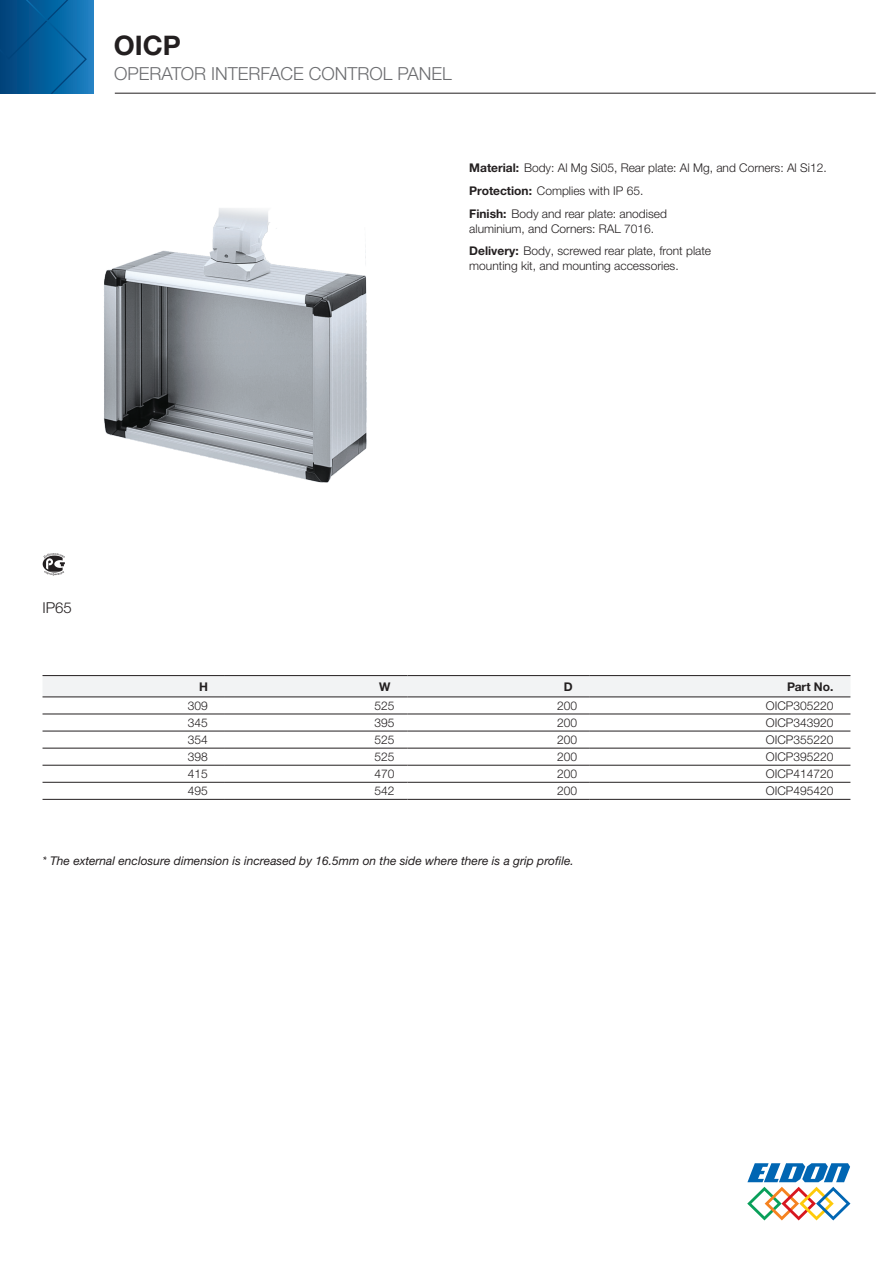
<style>
.page{position:relative;width:893px;height:1263px;background:#fff}
.page>*{position:absolute;margin:0;border:0;box-sizing:border-box;transform-origin:0 0}
.t1{font:700 27px "Helvetica Neue LTW1 G";color:#231f20}
.t2{font:300 18px "Helvetica Neue LTW1 G";color:#6c6d70}
.t3{font:300 15px "Helvetica Neue LTW1 G";color:#231f20}
.t4{font:300 12px/23px "Helvetica Neue LTW1 G";color:#231f20}
.t5{font:italic 12px "Helvetica Neue LTW1 G";color:#231f20}
.t6{font:700 12px "Helvetica Neue LTW1 G";color:#231f20}
.s1{font-weight:700}
</style>
<div class="page">
<svg style="left:747px;top:1163px;width:103px;height:57px"></svg>
<div style="left:0;top:0;width:93px;height:94px;background:#2380c2"></div>
<svg style="left:0;top:0;width:87px;height:94px"></svg>
<hr style="left:115px;top:93px;width:761px;height:1px;background:#231f20">
<svg style="left:43px;top:676px;width:807px;height:21px"></svg>
<hr style="left:43px;top:714px;width:182px;height:1px;background:#231f20">
<hr style="left:225px;top:714px;width:182px;height:1px;background:#231f20">
<hr style="left:407px;top:714px;width:183px;height:1px;background:#231f20">
<hr style="left:590px;top:714px;width:260px;height:1px;background:#231f20">
<hr style="left:43px;top:731px;width:182px;height:1px;background:#231f20">
<hr style="left:225px;top:731px;width:182px;height:1px;background:#231f20">
<hr style="left:407px;top:731px;width:183px;height:1px;background:#231f20">
<hr style="left:590px;top:731px;width:260px;height:1px;background:#231f20">
<hr style="left:43px;top:748px;width:182px;height:1px;background:#231f20">
<hr style="left:225px;top:748px;width:182px;height:1px;background:#231f20">
<hr style="left:407px;top:748px;width:183px;height:1px;background:#231f20">
<hr style="left:590px;top:748px;width:260px;height:1px;background:#231f20">
<hr style="left:43px;top:765px;width:182px;height:1px;background:#231f20">
<hr style="left:225px;top:765px;width:182px;height:1px;background:#231f20">
<hr style="left:407px;top:765px;width:183px;height:1px;background:#231f20">
<hr style="left:590px;top:765px;width:260px;height:1px;background:#231f20">
<hr style="left:43px;top:782px;width:182px;height:1px;background:#231f20">
<hr style="left:225px;top:782px;width:182px;height:1px;background:#231f20">
<hr style="left:407px;top:782px;width:183px;height:1px;background:#231f20">
<hr style="left:590px;top:782px;width:260px;height:1px;background:#231f20">
<hr style="left:43px;top:799px;width:182px;height:1px;background:#231f20">
<hr style="left:225px;top:799px;width:182px;height:1px;background:#231f20">
<hr style="left:407px;top:799px;width:183px;height:1px;background:#231f20">
<hr style="left:590px;top:799px;width:260px;height:1px;background:#231f20">
<hr style="left:43px;top:675px;width:182px;height:1px;background:#231f20">
<hr style="left:43px;top:697px;width:182px;height:1px;background:#231f20">
<hr style="left:225px;top:675px;width:182px;height:1px;background:#231f20">
<hr style="left:225px;top:697px;width:182px;height:1px;background:#231f20">
<hr style="left:407px;top:675px;width:183px;height:1px;background:#231f20">
<hr style="left:407px;top:697px;width:183px;height:1px;background:#231f20">
<hr style="left:590px;top:675px;width:260px;height:1px;background:#231f20">
<hr style="left:590px;top:697px;width:260px;height:1px;background:#231f20">
<img style="left:104px;top:208px;width:263px;height:275px">
<svg style="left:43px;top:553px;width:22px;height:23px"></svg>
<h1 class="t1" style="left:114px;top:29px;width:68px">OICP</h1>
<h2 class="t2" style="left:114px;top:63px;width:339px">Operator Interface Control Panel</h2>
<p class="t4" style="left:469px;top:156px;width:359px"><span class="s1">Material:</span> Body: Al Mg Si05, Rear plate: Al Mg, and Corners: Al Si12.<br><span class="s1">Protection:</span> Complies with IP 65.<br><span class="s1">Finish:</span> Body and rear plate: anodised</p>
<p class="t4" style="left:469px;top:217px;width:243px">aluminium, and Corners: RAL 7016.<br><span class="s1">Delivery:</span> Body, screwed rear plate, front plate</p>
<p class="t4" style="left:469px;top:254px;width:211px">mounting kit, and mounting accessories.</p>
<p class="t3" style="left:43px;top:599px;width:31px">IP65</p>
<p class="t6" style="left:199px;top:679px;width:10px">H</p>
<p class="t6" style="left:379px;top:679px;width:13px">W</p>
<p class="t6" style="left:564px;top:679px;width:10px">D</p>
<p class="t6" style="left:787px;top:679px;width:48px">Part No.</p>
<p class="t4" style="left:188px;top:694px;width:22px">309</p>
<p class="t4" style="left:375px;top:694px;width:22px">525</p>
<p class="t4" style="left:557px;top:694px;width:22px">200</p>
<p class="t4" style="left:766px;top:694px;width:69px">OICP305220</p>
<p class="t4" style="left:188px;top:711px;width:22px">345</p>
<p class="t4" style="left:375px;top:711px;width:22px">395</p>
<p class="t4" style="left:557px;top:711px;width:22px">200</p>
<p class="t4" style="left:766px;top:711px;width:69px">OICP343920</p>
<p class="t4" style="left:188px;top:728px;width:22px">354</p>
<p class="t4" style="left:375px;top:728px;width:22px">525</p>
<p class="t4" style="left:557px;top:728px;width:22px">200</p>
<p class="t4" style="left:766px;top:728px;width:69px">OICP355220</p>
<p class="t4" style="left:188px;top:745px;width:22px">398</p>
<p class="t4" style="left:375px;top:745px;width:22px">525</p>
<p class="t4" style="left:557px;top:745px;width:22px">200</p>
<p class="t4" style="left:766px;top:745px;width:69px">OICP395220</p>
<p class="t4" style="left:188px;top:762px;width:22px">415</p>
<p class="t4" style="left:375px;top:762px;width:22px">470</p>
<p class="t4" style="left:557px;top:762px;width:22px">200</p>
<p class="t4" style="left:766px;top:762px;width:69px">OICP414720</p>
<p class="t4" style="left:188px;top:779px;width:22px">495</p>
<p class="t4" style="left:375px;top:779px;width:22px">542</p>
<p class="t4" style="left:557px;top:779px;width:22px">200</p>
<p class="t4" style="left:766px;top:779px;width:69px">OICP495420</p>
<p class="t5" style="left:43px;top:853px;width:533px">* The external enclosure dimension is increased by 16.5mm on the side where there is a grip profile.</p>
</div>
